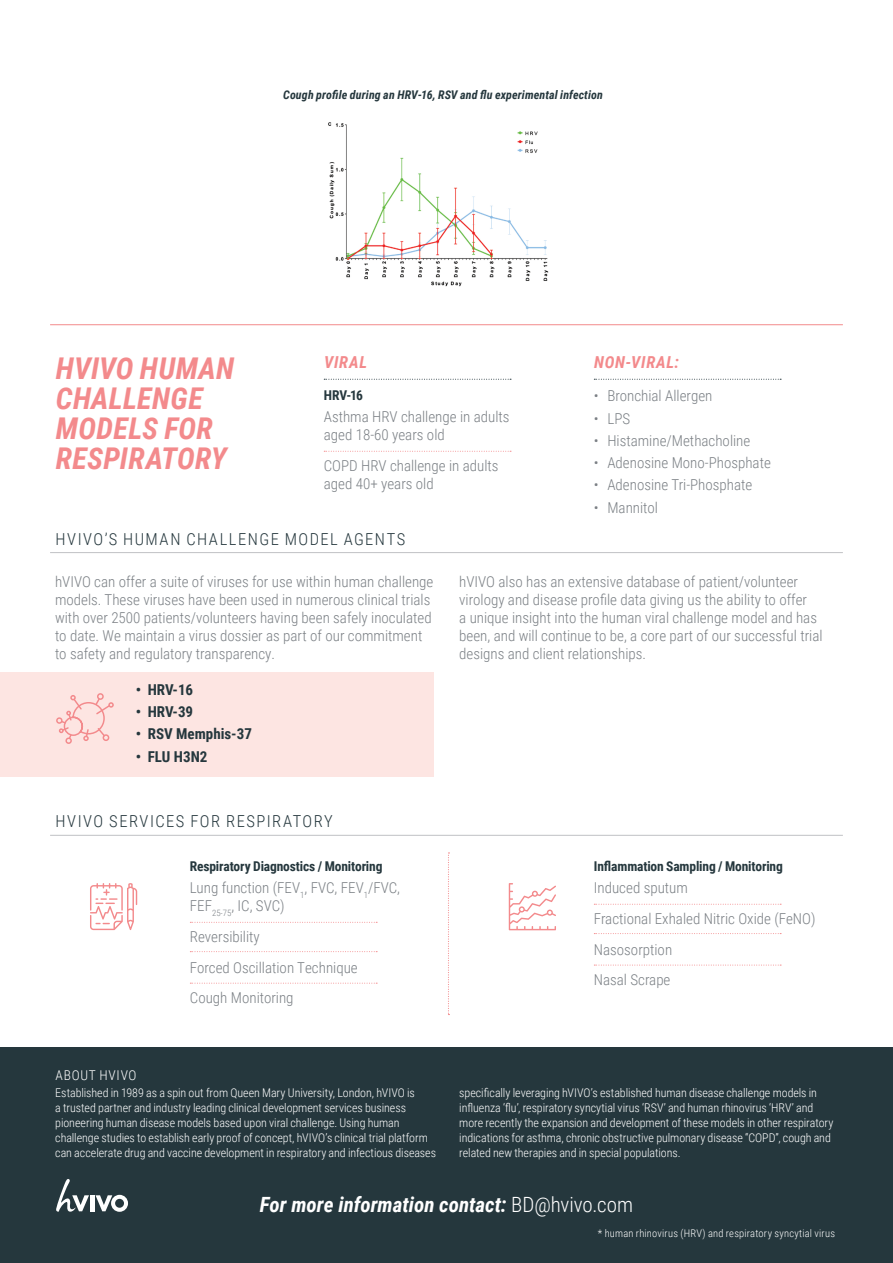
<style>
.page{position:relative;width:893px;height:1263px;background:#fff}
.page>*{position:absolute;margin:0;border:0;box-sizing:border-box;transform-origin:0 0}
.t1{font:italic 700 30px/30px "Roboto Condensed";letter-spacing:.01em;color:#f38a8c}
.t2{font:italic 700 21px "Roboto Condensed";color:#fff}
.t3{font:300 16.5px "Roboto Condensed";letter-spacing:.09em;color:#25373d}
.t4{font:italic 700 16.5px "Roboto Condensed";letter-spacing:.045em;color:#f38a8c}
.t5{font:300 15px/18px "Roboto Condensed";color:#7b8085}
.t6{font:700 15px "Roboto Condensed";color:#25373d}
.t7{font:700 13.5px "Roboto Condensed";letter-spacing:-.01em;color:#25373d}
.t8{font:300 13.5px "Roboto Condensed";letter-spacing:.055em;color:#fff}
.t9{font:300 12px/15px "Roboto Condensed";letter-spacing:-.005em;color:#fff}
.t10{font:italic 700 12px "Roboto Condensed";letter-spacing:.01em;color:#25373d}
.t11{font:300 10.5px "Roboto Condensed";letter-spacing:.02em;color:#fff}
.s1{font-weight:300;font-style:normal}
</style>
<div class="page">
<img style="left:328px;top:122px;width:221px;height:165px">
<svg style="left:324px;top:379px;width:187px;height:1px"></svg>
<svg style="left:594px;top:379px;width:187px;height:1px"></svg>
<svg style="left:324px;top:451px;width:187px;height:1px"></svg>
<svg style="left:190px;top:922px;width:187px;height:1px"></svg>
<svg style="left:594px;top:904px;width:187px;height:1px"></svg>
<svg style="left:190px;top:951px;width:187px;height:1px"></svg>
<svg style="left:594px;top:933px;width:187px;height:1px"></svg>
<svg style="left:190px;top:983px;width:187px;height:1px"></svg>
<svg style="left:594px;top:965px;width:187px;height:1px"></svg>
<hr style="left:50px;top:552px;width:793px;height:1px;background:#c0c1c4">
<hr style="left:50px;top:324px;width:793px;height:1px;background:#f38a8c">
<hr style="left:50px;top:835px;width:793px;height:1px;background:#c0c1c4">
<div style="left:0;top:673px;width:434px;height:104px;background:#fde5e2"></div>
<svg style="left:56px;top:693px;width:58px;height:51px"></svg>
<svg style="left:448px;top:852px;width:1px;height:163px"></svg>
<svg style="left:90px;top:883px;width:47px;height:47px"></svg>
<svg style="left:509px;top:883px;width:47px;height:47px"></svg>
<div style="left:0;top:1047px;width:893px;height:216px;background:#25373d"></div>
<hr style="left:90px;top:1195px;width:4px;height:16px;background:#fff">
<svg style="left:96px;top:1195px;width:32px;height:17px"></svg>
<svg style="left:56px;top:1179px;width:33px;height:33px"></svg>
<p class="t10" style="left:283px;top:87px;width:321px">Cough profile during an HRV-16, RSV and flu experimental infection</p>
<p class="t1" style="left:56px;top:352px;width:180px">HVIVO HUMAN<br>CHALLENGE<br>MODELS FOR<br>RESPIRATORY</p>
<p class="t4" style="left:324px;top:351px;width:45px">VIRAL</p>
<p class="t4" style="left:594px;top:351px;width:86px">NON-VIRAL:</p>
<p class="t7" style="left:324px;top:385px;width:41px">HRV-16</p>
<p class="t5" style="left:324px;top:407px;width:187px">Asthma HRV challenge in adults aged 18-60 years old</p>
<p class="t5" style="left:324px;top:456px;width:176px">COPD HRV challenge in adults aged 40+ years old</p>
<p class="t5" style="left:594px;top:386px;width:120px">• Bronchial Allergen</p>
<p class="t5" style="left:594px;top:409px;width:38px">• LPS</p>
<p class="t5" style="left:594px;top:431px;width:158px">• Histamine/Methacholine</p>
<p class="t5" style="left:594px;top:453px;width:178px">• Adenosine Mono-Phosphate</p>
<p class="t5" style="left:594px;top:475px;width:160px">• Adenosine Tri-Phosphate</p>
<p class="t5" style="left:594px;top:498px;width:66px">• Mannitol</p>
<p class="t3" style="left:55px;top:527px;width:352px">HVIVO’S HUMAN CHALLENGE MODEL AGENTS</p>
<p class="t5" style="left:55px;top:572px;width:380px">hVIVO can offer a suite of viruses for use within human challenge models. These viruses have been used in numerous clinical trials with over 2500 patients/volunteers having been safely inoculated to date. We maintain a virus dossier as part of our commitment to safety and regulatory transparency.</p>
<p class="t6" style="left:136px;top:679px;width:59px">• HRV-16</p>
<p class="t6" style="left:136px;top:701px;width:59px">• HRV-39</p>
<p class="t6" style="left:136px;top:723px;width:118px">• RSV Memphis-37</p>
<p class="t6" style="left:136px;top:746px;width:73px">• FLU H3N2</p>
<p class="t3" style="left:55px;top:810px;width:279px">HVIVO SERVICES FOR RESPIRATORY</p>
<p class="t7" style="left:190px;top:856px;width:194px">Respiratory Diagnostics / Monitoring</p>
<p class="t5" style="left:190px;top:878px;width:212px">Lung function (FEV<sub>1</sub>, FVC, FEV<sub>1</sub>/FVC,<br>FEF<sub>25-75</sub>, IC, SVC)</p>
<p class="t5" style="left:190px;top:927px;width:71px">Reversibility</p>
<p class="t5" style="left:190px;top:958px;width:169px">Forced Oscillation Technique</p>
<p class="t5" style="left:190px;top:988px;width:105px">Cough Monitoring</p>
<p class="t5" style="left:459px;top:572px;width:365px">hVIVO also has an extensive database of patient/volunteer virology and disease profile data giving us the ability to offer<br>a unique insight into the human viral challenge model and has been, and will continue to be, a core part of our successful trial designs and client relationships.</p>
<p class="t7" style="left:594px;top:856px;width:190px">Inflammation Sampling / Monitoring</p>
<p class="t5" style="left:594px;top:878px;width:95px">Induced sputum</p>
<p class="t5" style="left:594px;top:909px;width:223px">Fractional Exhaled Nitric Oxide (FeNO)</p>
<p class="t5" style="left:594px;top:940px;width:80px">Nasosorption</p>
<p class="t5" style="left:594px;top:970px;width:78px">Nasal Scrape</p>
<p class="t8" style="left:56px;top:1066px;width:83px">ABOUT HVIVO</p>
<p class="t9" style="left:55px;top:1085px;width:382px">Established in 1989 as a spin out from Queen Mary University, London, hVIVO is<br>a trusted partner and industry leading clinical development services business pioneering human disease models based upon viral challenge. Using human challenge studies to establish early proof of concept, hVIVO’s clinical trial platform can accelerate drug and vaccine development in respiratory and infectious diseases</p>
<p class="t2" style="left:260px;top:1190px;width:375px">For more information contact: <span class="s1">BD@hvivo.com</span></p>
<p class="t9" style="left:459px;top:1085px;width:376px">specifically leveraging hVIVO’s established human disease challenge models in influenza ‘flu’, respiratory syncytial virus ‘RSV’ and human rhinovirus ‘HRV’ and more recently the expansion and development of these models in other respiratory indications for asthma, chronic obstructive pulmonary disease “COPD”, cough and related new therapies and in special populations.</p>
<p class="t11" style="left:598px;top:1226px;width:239px">* human rhinovirus (HRV) and respiratory syncytial virus</p>
</div>
